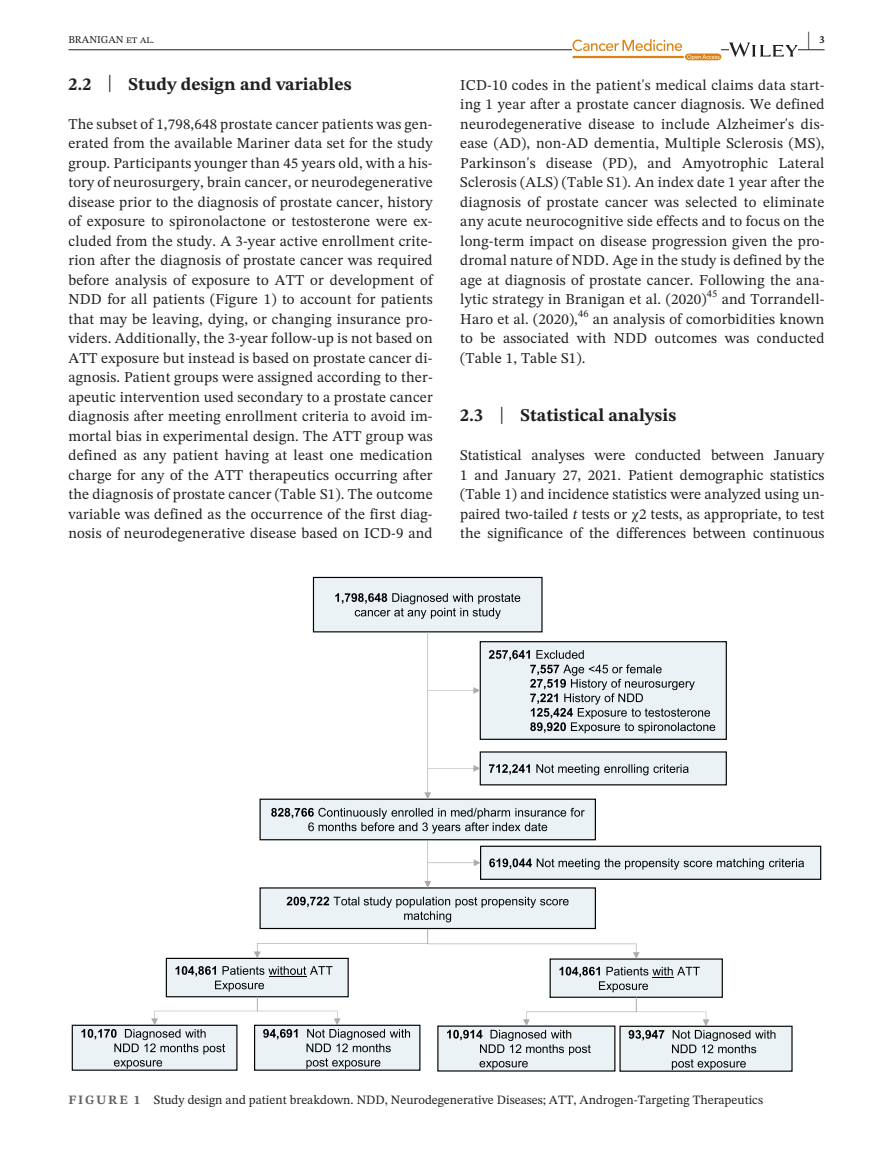
<style>
.page{position:relative;width:893px;height:1174px;background:#fff}
.page>*{position:absolute;margin:0;border:0;box-sizing:border-box;transform-origin:0 0}
.t1{font:700 21px "STIX Two Text";color:#231f20;scale:.42 1}
.t2{font:700 18px "STIX Two Text";color:#231f20}
.t3{font:15px/19.5px "STIX Two Text";letter-spacing:.01em;color:#231f20;text-align:justify}
.t4{font:12.75px "STIX Two Text";color:#231f20}
.t5{font:10.5px "STIX Two Text";color:#231f20}
.t6{font:700 10.5px "STIX Two Text";color:#231f20}
.s1{font-weight:400;font-size:23.7px}
.s2{font-style:italic}
.s3{font-family:"STIX"}
.s4{font-weight:700;color:#636366}
</style>
<div class="page">
<hr style="left:68px;top:49px;width:756px;height:1px;background:#231f20">
<svg style="left:572px;top:39px;width:149px;height:21px"></svg>
<svg style="left:729px;top:43px;width:69px;height:14px"></svg>
<div style="left:313px;top:577px;width:229px;height:55px;background:#eaf2f5"></div>
<div style="left:313px;top:577px;width:230px;height:55px;border:1px solid #000"></div>
<svg style="left:335px;top:593px;width:185px;height:26px"></svg>
<div style="left:480px;top:641px;width:247px;height:99px;background:#eaf2f5;border:1px solid #000"></div>
<svg style="left:489px;top:650px;width:226px;height:83px"></svg>
<div style="left:259px;top:798px;width:337px;height:42px;background:#eaf2f5;border:1px solid #000"></div>
<svg style="left:271px;top:807px;width:314px;height:26px"></svg>
<div style="left:166px;top:957px;width:183px;height:40px;background:#eaf2f5;border:1px solid #000"></div>
<div style="left:550px;top:958px;width:173px;height:39px;background:#eaf2f5"></div>
<div style="left:438px;top:1026px;width:177px;height:45px;background:#eaf2f5"></div>
<svg style="left:254px;top:929px;width:386px;height:30px"></svg>
<div style="left:620px;top:1026px;width:172px;height:45px;background:#eaf2f5"></div>
<svg style="left:447px;top:966px;width:328px;height:103px"></svg>
<div style="left:72px;top:1025px;width:165px;height:45px;background:#eaf2f5"></div>
<div style="left:255px;top:1025px;width:165px;height:45px;background:#eaf2f5"></div>
<svg style="left:81px;top:966px;width:329px;height:102px"></svg>
<div style="left:480px;top:751px;width:247px;height:34px;background:#eaf2f5"></div>
<svg style="left:489px;top:764px;width:41px;height:10px"></svg>
<svg style="left:536px;top:764px;width:153px;height:11px"></svg>
<svg style="left:424px;top:632px;width:56px;height:167px"></svg>
<div style="left:259px;top:887px;width:337px;height:42px;background:#eaf2f5;border:1px solid #000"></div>
<svg style="left:287px;top:896px;width:282px;height:26px"></svg>
<div style="left:481px;top:846px;width:340px;height:33px;background:#eaf2f5"></div>
<div style="left:480px;top:845px;width:341px;height:35px;border:1px solid #000"></div>
<svg style="left:489px;top:858px;width:315px;height:11px"></svg>
<svg style="left:424px;top:840px;width:57px;height:48px"></svg>
<h1 class="t1" style="left:807px;top:24px;width:8px">|</h1>
<p class="t5" style="left:68px;top:32px;width:87px">BRANIGAN et al.</p>
<p class="t6" style="left:819px;top:32px;width:7px">3</p>
<p class="t2" style="left:68px;top:71px;width:285px">2.2 <span class="s1">|</span> Study design and variables</p>
<p class="t3" style="left:68px;top:114px;width:366px">The subset of 1,798,648 prostate cancer patients was gen&shy;erated from the available Mariner data set for the study group. Participants younger than 45 years old, with a his&shy;tory of neurosurgery, brain cancer, or neurodegenerative disease prior to the diagnosis of prostate cancer, history of exposure to spironolactone or testosterone were ex&shy;cluded from the study. A 3-year active enrollment crite&shy;rion after the diagnosis of prostate cancer was required before analysis of exposure to ATT or development of NDD for all patients (Figure 1) to account for patients that may be leaving, dying, or changing insurance pro&shy;viders. Additionally, the 3-year follow-up is not based on ATT exposure but instead is based on prostate cancer di&shy;agnosis. Patient groups were assigned according to ther&shy;apeutic intervention used secondary to a prostate cancer diagnosis after meeting enrollment criteria to avoid im&shy;mortal bias in experimental design. The ATT group was defined as any patient having at least one medication charge for any of the ATT therapeutics occurring after the diagnosis of prostate cancer (Table S1). The outcome variable was defined as the occurrence of the first diag&shy;nosis of neurodegenerative disease based on ICD-9 and</p>
<p class="t3" style="left:460px;top:75px;width:366px">ICD-10 codes in the patient's medical claims data start&shy;ing 1 year after a prostate cancer diagnosis. We defined neurodegenerative disease to include Alzheimer's dis&shy;ease (AD), non-AD dementia, Multiple Sclerosis (MS), Parkinson's disease (PD), and Amyotrophic Lateral Sclerosis (ALS) (Table S1). An index date 1 year after the diagnosis of prostate cancer was selected to eliminate any acute neurocognitive side effects and to focus on the long-term impact on disease progression given the pro&shy;dromal nature of NDD. Age in the study is defined by the age at diagnosis of prostate cancer. Following the ana&shy;lytic strategy in Branigan et al. (2020)<sup>45</sup> and Torrandell-Haro et al. (2020),</p>
<p class="t5" style="left:578px;top:306px;width:12px">46</p>
<p class="t3" style="left:460px;top:309px;width:366px;text-indent:133px">an analysis of comorbidities known to be associated with NDD outcomes was conducted (Table 1, Table S1).</p>
<p class="t2" style="left:460px;top:402px;width:217px">2.3 <span class="s1">|</span> Statistical analysis</p>
<p class="t3" style="left:460px;top:445px;width:366px">Statistical analyses were conducted between January 1 and January 27, 2021. Patient demographic statistics (Table 1) and incidence statistics were analyzed using un&shy;paired two-tailed <span class="s2">t</span> tests or <span class="s3">χ</span>2 tests, as appropriate, to test the significance of the differences between continuous</p>
<p class="t4" style="left:68px;top:1090px;width:696px"><span class="s4">FIGURE 1</span> Study design and patient breakdown. NDD, Neurodegenerative Diseases; ATT, Androgen-Targeting Therapeutics</p>
</div>
